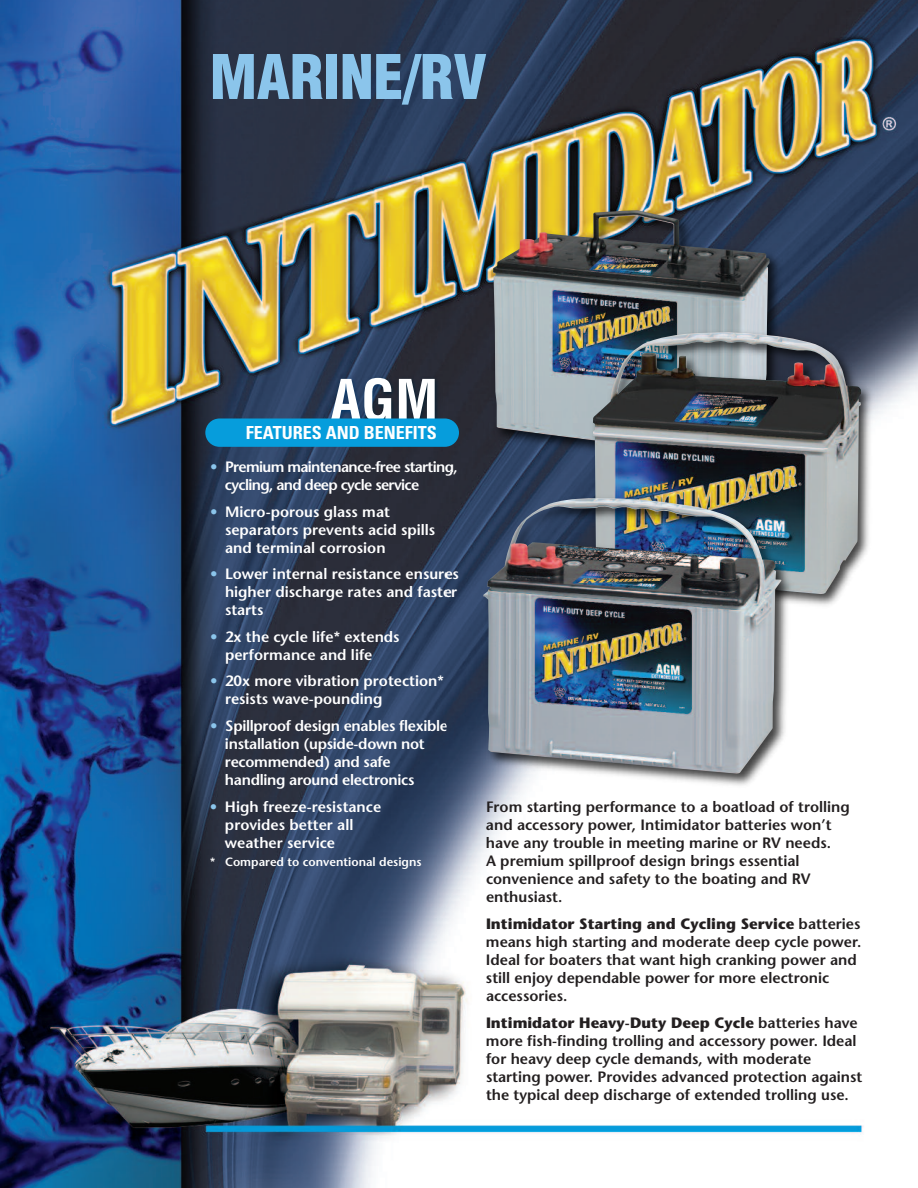
<style>
.page{position:relative;width:918px;height:1188px;background:#fff}
.page>*{position:absolute;margin:0;border:0;box-sizing:border-box;transform-origin:0 0}
.t1{font:900 condensed 60px "Helvetica";color:#8bc5eb}
.t2{font:700 condensed 55.5px "Helvetica";color:#fff}
.t3{font:700 condensed 18px "Univers";color:#fff}
.t4{font:600 15px/18px "Stone Sans";color:#231f20}
.t5{font:600 15px/18px "Stone Sans";color:#fff}
.t6{font:600 15px/18px "Stone Sans";letter-spacing:-.02em;color:#fff}
.t7{font:600 15px/18px "Stone Sans";letter-spacing:-.045em;color:#fff}
.t8{font:600 12px "Stone Sans";color:#fff}
.s1{color:#8bc5eb}
.s2{font-weight:700}
</style>
<div class="page">
<img style="left:0;top:0;width:918px;height:1188px">
<img style="left:208px;top:366px;width:248px;height:86px">
<div style="left:205px;top:418px;width:254px;height:29px;background:#069ddc;border-radius:14px"></div>
<img style="left:458px;top:145px;width:365px;height:327px">
<img style="left:493px;top:210px;width:277px;height:247px">
<img style="left:499px;top:294px;width:403px;height:398px">
<img style="left:593px;top:332px;width:268px;height:262px">
<img style="left:446px;top:472px;width:404px;height:363px">
<img style="left:483px;top:498px;width:298px;height:276px">
<h1 class="t1" style="left:210px;top:54px;width:278px">MARINE/RV</h1>
<h2 class="t2" style="left:330px;top:379px;width:109px">AGM</h2>
<p class="t7" style="left:225px;top:459px;width:234px;text-indent:-15px"><span class="s1">•</span> Premium maintenance-free starting, cycling, and deep cycle service</p>
<p class="t5" style="left:225px;top:504px;width:212px;text-indent:-15px"><span class="s1">•</span> Micro-porous glass mat separators prevents acid spills and terminal corrosion</p>
<p class="t5" style="left:225px;top:567px;width:235px;text-align:justify;text-indent:-15px"><span class="s1">•</span> Lower internal resistance ensures higher discharge rates and faster starts</p>
<p class="t5" style="left:225px;top:629px;width:176px;text-indent:-15px"><span class="s1">•</span> 2x the cycle life* extends performance and life</p>
<p class="t5" style="left:225px;top:674px;width:220px;text-indent:-15px"><span class="s1">•</span> 20x more vibration protection* resists wave-pounding</p>
<p class="t6" style="left:225px;top:718px;width:225px;text-indent:-15px"><span class="s1">•</span> Spillproof design enables flexible installation (upside-down not recommended) and safe handling around electronics</p>
<p class="t5" style="left:225px;top:799px;width:158px;text-indent:-15px"><span class="s1">•</span> High freeze-resistance provides better all weather service</p>
<p class="t8" style="left:210px;top:857px;width:213px">* Compared to conventional designs</p>
<p class="t3" style="left:246px;top:426px;width:192px">FEATURES AND BENEFITS</p>
<p class="t4" style="left:486px;top:800px;width:365px">From starting performance to a boatload of trolling and accessory power, Intimidator batteries won’t have any trouble in meeting marine or RV needs.<br>A premium spillproof design brings essential convenience and safety to the boating and RV enthusiast.</p>
<p class="t4" style="left:486px;top:916px;width:377px"><span class="s2">Intimidator Starting and Cycling Service</span> batteries means high starting and moderate deep cycle power.<br>Ideal for boaters that want high cranking power and still enjoy dependable power for more electronic accessories.</p>
<p class="t4" style="left:486px;top:1015px;width:378px"><span class="s2">Intimidator Heavy-Duty Deep Cycle</span> batteries have more fish-finding trolling and accessory power. Ideal for heavy deep cycle demands, with moderate starting power. Provides advanced protection against the typical deep discharge of extended trolling use.</p>
</div>
